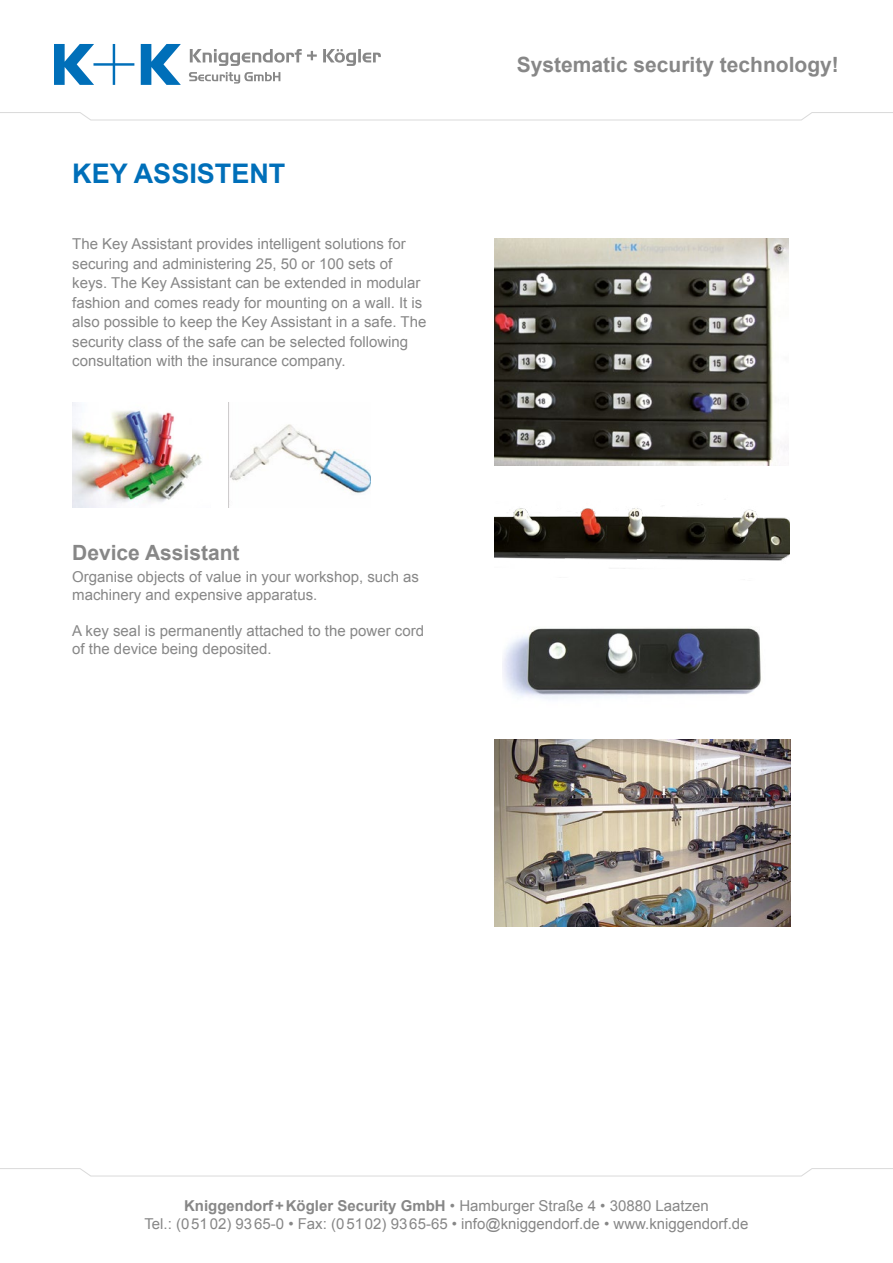
<style>
.page{position:relative;width:893px;height:1263px;background:#fff}
.page>*{position:absolute;margin:0;border:0;box-sizing:border-box;transform-origin:0 0}
.t1{font:700 27px "Arial";color:#006fb9}
.t2{font:700 21px "Arial";color:#878787}
.t3{font:15px/19.5px "Arial";color:#878787}
.s1{font-weight:700}
</style>
<div class="page">
<svg style="left:0;top:44px;width:893px;height:77px"></svg>
<svg style="left:141px;top:44px;width:40px;height:41px"></svg>
<svg style="left:54px;top:44px;width:80px;height:41px"></svg>
<svg style="left:189px;top:72px;width:91px;height:12px"></svg>
<svg style="left:190px;top:49px;width:191px;height:17px"></svg>
<svg style="left:0;top:1168px;width:893px;height:9px"></svg>
<img style="left:494px;top:238px;width:295px;height:228px">
<img style="left:494px;top:508px;width:295px;height:61px">
<img style="left:503px;top:628px;width:258px;height:72px">
<img style="left:494px;top:739px;width:296px;height:187px">
<img style="left:72px;top:403px;width:130px;height:104px">
<img style="left:228px;top:403px;width:142px;height:104px">
<h1 class="t1" style="left:72px;top:156px;width:215px">KEY ASSISTENT</h1>
<p class="t3" style="left:72px;top:234px;width:356px">The Key Assistant provides intelligent solutions for securing and administering 25, 50 or 100 sets of keys. The Key Assistant can be extended in modular fashion and comes ready for mounting on a wall. It is also possible to keep the Key Assistant in a safe. The security class of the safe can be selected following consultation with the insurance company.</p>
<h2 class="t2" style="left:72px;top:538px;width:169px">Device Assistant</h2>
<p class="t3" style="left:72px;top:568px;width:348px;line-height:18px">Organise objects of value in your workshop, such as machinery and expensive apparatus.</p>
<p class="t3" style="left:72px;top:622px;width:353px;line-height:18px">A key seal is permanently attached to the power cord of the device being deposited.</p>
<h2 class="t2" style="left:517px;top:51px;width:324px">Systematic security technology!</h2>
<p class="t3" style="left:144px;top:1197px;width:606px;line-height:18px;text-align:center"><span class="s1">Kniggendorf+Kögler Security GmbH</span> • Hamburger Straße 4 • 30880 Laatzen<br>Tel.: (05102) 9365-0 • Fax: (05102) 9365-65 • info@kniggendorf.de • www.kniggendorf.de</p>
</div>
